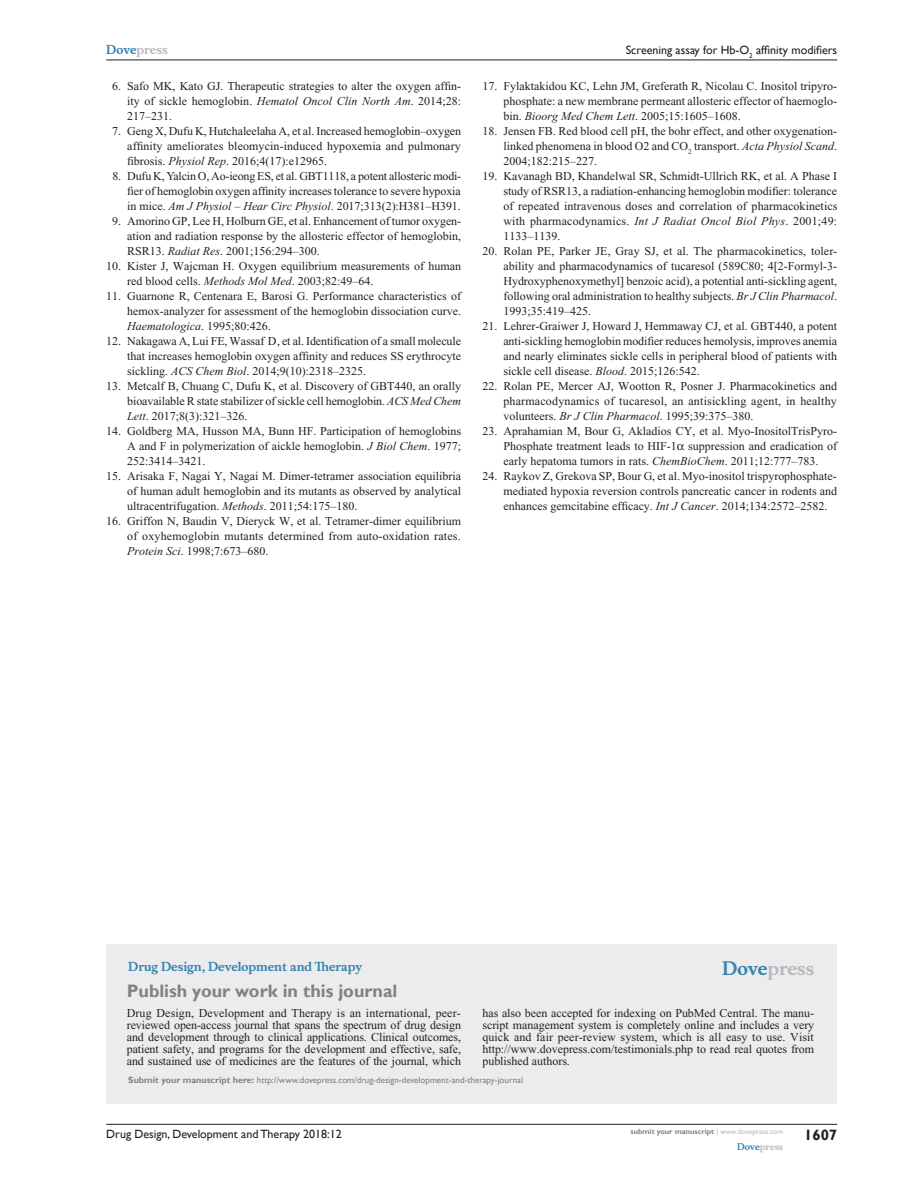
<style>
.page{position:relative;width:918px;height:1188px;background:#fff}
.page>*{position:absolute;margin:0;border:0;box-sizing:border-box;transform-origin:0 0}
.PromBx-H1{font:700 18px "Gill Sans";color:#808285}
.PromBx-Brand{font:700 18px "Musee";color:#b8b9bc}
.t1{font:700 15px "Gill Sans";color:#231f20}
.RefNL2{font:12px/15px "Times New Roman";color:#231f20;text-align:justify}
.PromBx-Tx{font:12px/12px "Times New Roman";letter-spacing:-.005em;color:#231f20;text-align:justify}
.t2{font:12px "Gill Sans";color:#231f20}
.PromBx-JrnlName{font:700 12px "Musee";color:#3485ae}
.t3{font:700 12px "Musee";color:#b8b9bc}
.PromBx-SubmitMssWebA{font:9px "Gill Sans";color:#808285}
.t4{font:700 9px "Musee";color:#b8b9bc}
.t5{font:700 7.5px "Gill Sans";color:#808285}
.s1{color:#3485ae}
.s2{font-style:italic}
.s3{font-weight:700}
.s4{font-weight:400;color:#b8b9bc}
</style>
<div class="page">
<div style="left:106px;top:944px;width:731px;height:159px;background:#ececee"></div>
<hr style="left:106px;top:1124px;width:731px;height:1px;background:#231f20">
<hr style="left:106px;top:60px;width:731px;height:1px;background:#231f20">
<p class="t3" style="left:106px;top:43px;width:63px"><span class="s1">Dove</span>press</p>
<p class="RefNL2" style="left:127px;top:79px;width:335px;text-indent:-15px">6. Safo MK, Kato GJ. Therapeutic strategies to alter the oxygen affin&shy;ity of sickle hemoglobin. <span class="s2">Hematol Oncol Clin North Am</span>. 2014;28:<br>217–231.</p>
<p class="RefNL2" style="left:127px;top:124px;width:335px;text-indent:-15px">7. Geng X, Dufu K, Hutchaleelaha A, et al. Increased hemoglobin–oxygen affinity ameliorates bleomycin-induced hypoxemia and pulmonary fibrosis. <span class="s2">Physiol Rep</span>. 2016;4(17):e12965.</p>
<p class="RefNL2" style="left:127px;top:169px;width:335px;text-indent:-15px">8. Dufu K, Yalcin O, Ao-ieong ES, et al. GBT1118, a potent allosteric modi&shy;fier of hemoglobin oxygen affinity increases tolerance to severe hypoxia in mice. <span class="s2">Am J Physiol – Hear Circ Physiol</span>. 2017;313(2):H381–H391.</p>
<p class="RefNL2" style="left:127px;top:214px;width:335px;text-indent:-15px">9. Amorino GP, Lee H, Holburn GE, et al. Enhancement of tumor oxygen&shy;ation and radiation response by the allosteric effector of hemoglobin, RSR13. <span class="s2">Radiat Res</span>. 2001;156:294–300.</p>
<p class="RefNL2" style="left:127px;top:259px;width:335px;text-indent:-21px">10. Kister J, Wajcman H. Oxygen equilibrium measurements of human red blood cells. <span class="s2">Methods Mol Med</span>. 2003;82:49–64.</p>
<p class="RefNL2" style="left:127px;top:289px;width:335px;text-indent:-21px">11. Guarnone R, Centenara E, Barosi G. Performance characteristics of hemox-analyzer for assessment of the hemoglobin dissociation curve.<br><span class="s2">Haematologica</span>. 1995;80:426.</p>
<p class="RefNL2" style="left:127px;top:334px;width:335px;text-indent:-21px">12. Nakagawa A, Lui FE, Wassaf D, et al. Identification of a small molecule that increases hemoglobin oxygen affinity and reduces SS erythrocyte sickling. <span class="s2">ACS Chem Biol</span>. 2014;9(10):2318–2325.</p>
<p class="RefNL2" style="left:127px;top:379px;width:335px;text-indent:-21px">13. Metcalf B, Chuang C, Dufu K, et al. Discovery of GBT440, an orally bioavailable R state stabilizer of sickle cell hemoglobin. <span class="s2">ACS Med Chem Lett</span>. 2017;8(3):321–326.</p>
<p class="RefNL2" style="left:127px;top:424px;width:335px;text-indent:-21px">14. Goldberg MA, Husson MA, Bunn HF. Participation of hemoglobins A and F in polymerization of aickle hemoglobin. <span class="s2">J Biol Chem</span>. 1977; 252:3414–3421.</p>
<p class="RefNL2" style="left:127px;top:469px;width:335px;text-indent:-21px">15. Arisaka F, Nagai Y, Nagai M. Dimer-tetramer association equilibria of human adult hemoglobin and its mutants as observed by analytical ultracentrifugation. <span class="s2">Methods</span>. 2011;54:175–180.</p>
<p class="RefNL2" style="left:127px;top:514px;width:335px;text-indent:-21px">16. Griffon N, Baudin V, Dieryck W, et al. Tetramer-dimer equilibrium of oxyhemoglobin mutants determined from auto-oxidation rates.<br><span class="s2">Protein Sci</span>. 1998;7:673–680.</p>
<p class="t2" style="left:626px;top:43px;width:213px">Screening assay for Hb-O<sub>2</sub> affinity modifiers</p>
<p class="RefNL2" style="left:503px;top:79px;width:335px;text-indent:-21px">17. Fylaktakidou KC, Lehn JM, Greferath R, Nicolau C. Inositol tripyro&shy;phosphate: a new membrane permeant allosteric effector of haemoglo&shy;bin. <span class="s2">Bioorg Med Chem Lett</span>. 2005;15:1605–1608.</p>
<p class="RefNL2" style="left:503px;top:124px;width:335px;text-indent:-21px">18. Jensen FB. Red blood cell pH, the bohr effect, and other oxygenation&shy;linked phenomena in blood O2 and CO<sub>2</sub> transport. <span class="s2">Acta Physiol Scand</span>.<br>2004;182:215–227.</p>
<p class="RefNL2" style="left:503px;top:169px;width:336px;text-indent:-21px">19. Kavanagh BD, Khandelwal SR, Schmidt-Ullrich RK, et al. A Phase I study of RSR13, a radiation-enhancing hemoglobin modifier: tolerance of repeated intravenous doses and correlation of pharmacokinetics with pharmacodynamics. <span class="s2">Int J Radiat Oncol Biol Phys</span>. 2001;49:<br>1133–1139.</p>
<p class="RefNL2" style="left:503px;top:244px;width:335px;text-indent:-21px">20. Rolan PE, Parker JE, Gray SJ, et al. The pharmacokinetics, toler&shy;ability and pharmacodynamics of tucaresol (589C80; 4[2-Formyl-3- Hydroxyphenoxymethyl] benzoic acid), a potential anti-sickling agent, following oral administration to healthy subjects. <span class="s2">Br J Clin Pharmacol</span>.<br>1993;35:419–425.</p>
<p class="RefNL2" style="left:503px;top:319px;width:335px;text-indent:-21px">21. Lehrer-Graiwer J, Howard J, Hemmaway CJ, et al. GBT440, a potent anti-sickling hemoglobin modifier reduces hemolysis, improves anemia and nearly eliminates sickle cells in peripheral blood of patients with sickle cell disease. <span class="s2">Blood</span>. 2015;126:542.</p>
<p class="RefNL2" style="left:503px;top:379px;width:335px;text-indent:-21px">22. Rolan PE, Mercer AJ, Wootton R, Posner J. Pharmacokinetics and pharmacodynamics of tucaresol, an antisickling agent, in healthy volunteers. <span class="s2">Br J Clin Pharmacol</span>. 1995;39:375–380.</p>
<p class="RefNL2" style="left:503px;top:424px;width:335px;text-indent:-21px">23. Aprahamian M, Bour G, Akladios CY, et al. Myo-InositolTrisPyro-Phosphate treatment leads to HIF-1 suppression and eradication of early hepatoma tumors in rats. <span class="s2">ChemBioChem</span>. 2011;12:777–783.</p>
<p class="RefNL2" style="left:503px;top:469px;width:335px;text-indent:-21px">24. Raykov Z, Grekova SP, Bour G, et al. Myo-inositol trispyrophosphate&shy;mediated hypoxia reversion controls pancreatic cancer in rodents and enhances gemcitabine efficacy. <span class="s2">Int J Cancer</span>. 2014;134:2572–2582.</p>
<p class="PromBx-JrnlName" style="left:128px;top:959px;width:236px">Drug Design, Development and Therapy</p>
<p class="PromBx-H1" style="left:127px;top:980px;width:272px">Publish your work in this journal</p>
<p class="PromBx-Brand" style="left:722px;top:958px;width:94px"><span class="s1">Dove</span>press</p>
<p class="PromBx-Tx" style="left:127px;top:1007px;width:336px">Drug Design, Development and Therapy is an international, peer&shy;reviewed open-access journal that spans the spectrum of drug design and development through to clinical applications. Clinical outcomes, patient safety, and programs for the development and effective, safe, and sustained use of medicines are the features of the journal, which</p>
<p class="PromBx-Tx" style="left:482px;top:1007px;width:333px">has also been accepted for indexing on PubMed Central. The manu&shy;script management system is completely online and includes a very quick and fair peer-review system, which is all easy to use. Visit http://www.dovepress.com/testimonials.php to read real quotes from published authors.</p>
<p class="PromBx-SubmitMssWebA" style="left:128px;top:1075px;width:396px"><span class="s3">Submit your manuscript here:</span> http://www.dovepress.com/drug-design-development-and-therapy-journal</p>
<p class="t2" style="left:106px;top:1127px;width:237px">Drug Design, Development and Therapy 2018:12</p>
<p class="t5" style="left:631px;top:1127px;width:154px">submit your manuscript <span class="s4">| www.dovepress.com</span></p>
<p class="t4" style="left:737px;top:1141px;width:48px"><span class="s1">Dove</span>press</p>
<p class="t1" style="left:804px;top:1126px;width:35px">1607</p>
</div>
